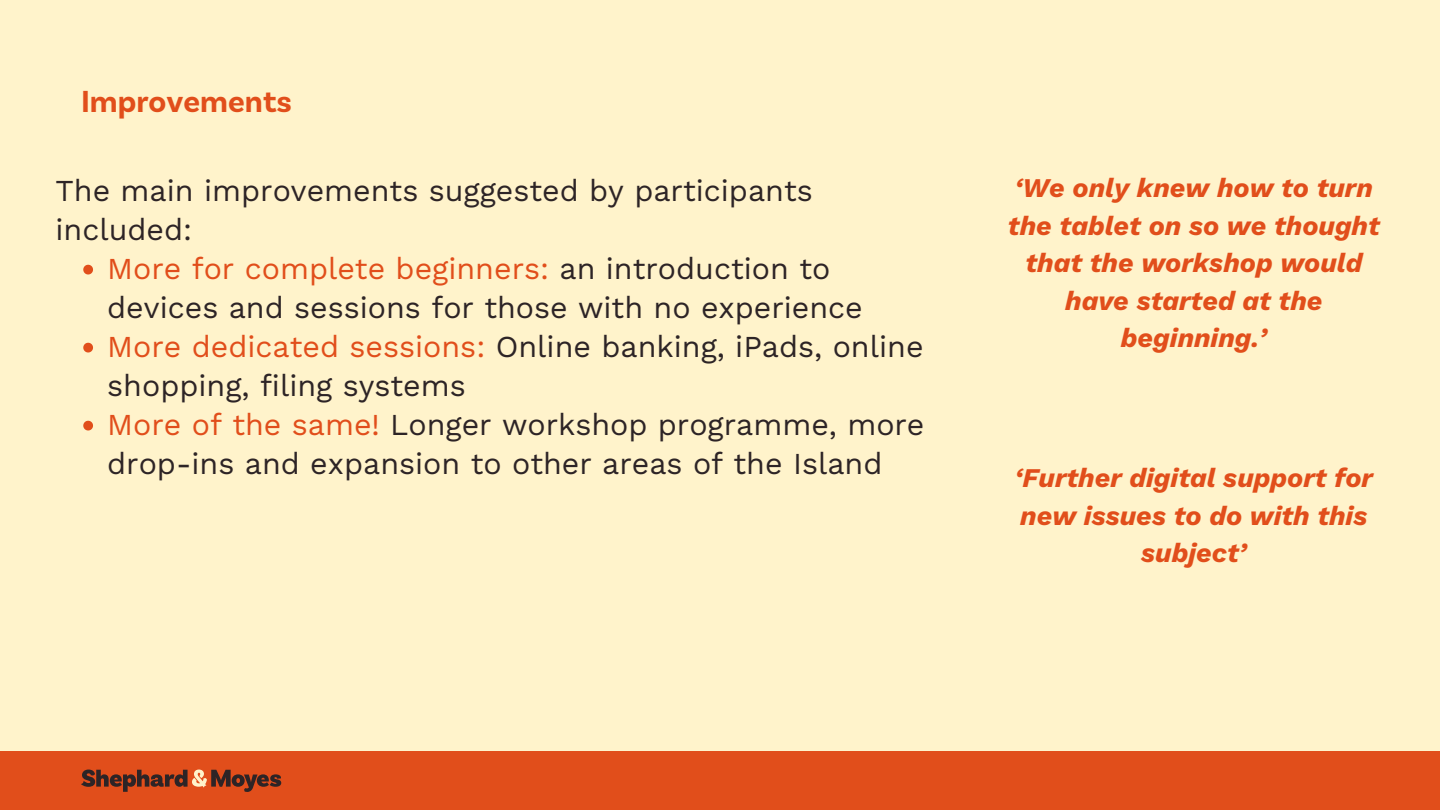
<style>
.page{position:relative;width:1440px;height:810px;background:#fff3cb}
.page>*{position:absolute;margin:0;border:0;box-sizing:border-box;transform-origin:0 0}
.t1{font:700 32px "Basic Sans";color:#e14e1b}
.t2{font:30.4px/39px "Work Sans";color:#2d2426}
.t3{font:italic 700 27px/37.5px "Work Sans";color:#e14e1b;text-align:center}
.s1{color:#e14e1b}
</style>
<div class="page">
<div style="left:0;top:752px;width:1440px;height:58px;background:#e14e1b"></div>
<svg style="left:81px;top:770px;width:200px;height:22px"></svg>
<svg style="left:83px;top:265px;width:10px;height:9px"></svg>
<svg style="left:83px;top:343px;width:10px;height:9px"></svg>
<svg style="left:83px;top:421px;width:10px;height:9px"></svg>
<p class="t1" style="left:81px;top:80px;width:213px">Improvements</p>
<p class="t2" style="left:56px;top:171px;width:759px">The main improvements suggested by participants included:</p>
<p class="t3" style="left:1008px;top:169px;width:373px">‘We only knew how to turn the tablet on so we thought that the workshop would have started at the beginning.’</p>
<p class="t2" style="left:107px;top:249px;width:757px"><span class="s1">More for complete beginners:</span> an introduction to devices and sessions for those with no experience</p>
<p class="t2" style="left:107px;top:327px;width:818px"><span class="s1">More dedicated sessions:</span> Online banking, iPads, online shopping, filing systems</p>
<p class="t2" style="left:107px;top:405px;width:819px"><span class="s1">More of the same!</span> Longer workshop programme, more drop-ins and expansion to other areas of the Island</p>
<p class="t3" style="left:1015px;top:459px;width:360px">‘Further digital support for new issues to do with this subject’</p>
</div>
